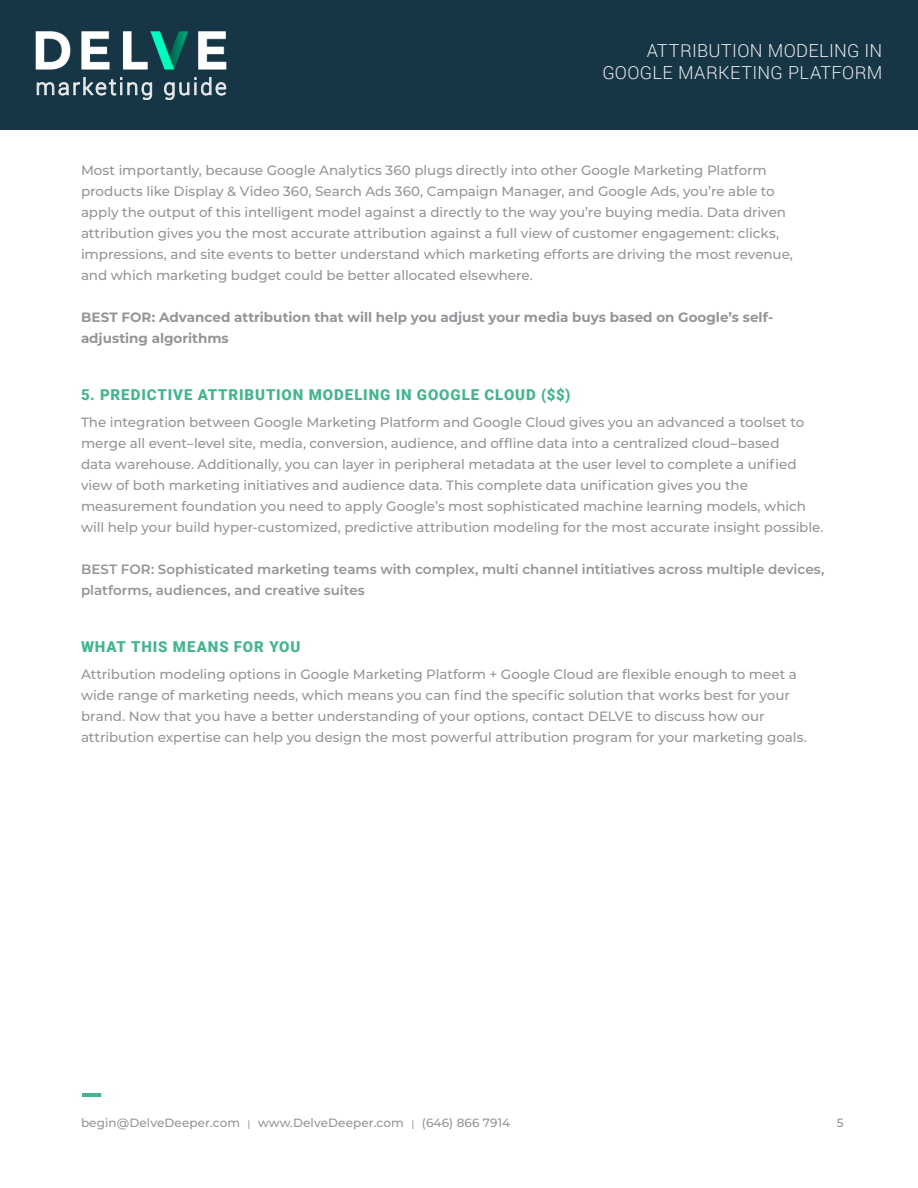
<style>
.page{position:relative;width:918px;height:1188px;background:#fff}
.page>*{position:absolute;margin:0;border:0;box-sizing:border-box;transform-origin:0 0}
.t1{font:300 22.5px "Roboto";letter-spacing:.1em;color:#ebebed}
.t2{font:300 18px/22.5px "Roboto";letter-spacing:.02em;color:#ebebed;text-align:right}
.t3{font:900 15px "Roboto";letter-spacing:.06em;color:#42b591}
.t4{font:500 13.5px/21px "Montserrat";letter-spacing:-.005em;color:#949598}
.t5{font:600 13.5px/21px "Montserrat";color:#949598}
.t6{font:700 13.5px/21px "Montserrat";color:#949598}
.t7{font:500 12px "Montserrat";letter-spacing:.01em;color:#949598}
.s1{font-weight:300;font-size:16.5px}
</style>
<div class="page">
<hr style="left:82px;top:1094px;width:19px;height:3px;background:#42b591">
<div style="left:0;top:0;width:918px;height:130px;background:#163645"></div>
<img style="left:35px;top:31px;width:192px;height:53px">
<svg style="left:37px;top:77px;width:115px;height:23px"></svg>
<svg style="left:164px;top:77px;width:63px;height:23px"></svg>
<h1 class="t1" style="left:36px;top:71px;width:193px">marketing guide</h1>
<h2 class="t2" style="left:602px;top:38px;width:281px">ATTRIBUTION MODELING IN<br>GOOGLE MARKETING PLATFORM</h2>
<p class="t4" style="left:81px;top:159px;width:714px">Most importantly, because Google Analytics 360 plugs directly into other Google Marketing Platform products like Display &amp; Video 360, Search Ads 360, Campaign Manager, and Google Ads, you’re able to apply the output of this intelligent model against a directly to the way you’re buying media. Data driven attribution gives you the most accurate attribution against a full view of customer engagement: clicks, impressions, and site events to better understand which marketing efforts are driving the most revenue, and which marketing budget could be better allocated elsewhere.</p>
<p class="t6" style="left:81px;top:306px;width:694px">BEST FOR: Advanced attribution that will help you adjust your media buys based on Google’s self&shy;adjusting algorithms</p>
<p class="t3" style="left:81px;top:384px;width:491px">5. PREDICTIVE ATTRIBUTION MODELING IN GOOGLE CLOUD ($$)</p>
<p class="t4" style="left:81px;top:411px;width:744px">The integration between Google Marketing Platform and Google Cloud gives you an advanced a toolset to merge all event–level site, media, conversion, audience, and offline data into a centralized cloud–based<br>data warehouse. Additionally, you can layer in peripheral metadata at the user level to complete a unified view of both marketing initiatives and audience data. This complete data unification gives you the measurement foundation you need to apply Google’s most sophisticated machine learning models, which will help your build hyper-customized, predictive attribution modeling for the most accurate insight possible.</p>
<p class="t5" style="left:81px;top:558px;width:745px">BEST FOR: Sophisticated marketing teams with complex, multi channel intitiatives across multiple devices, platforms, audiences, and creative suites</p>
<p class="t3" style="left:81px;top:636px;width:221px">WHAT THIS MEANS FOR YOU</p>
<p class="t4" style="left:81px;top:663px;width:727px">Attribution modeling options in Google Marketing Platform + Google Cloud are flexible enough to meet a wide range of marketing needs, which means you can find the specific solution that works best for your brand. Now that you have a better understanding of your options, contact DELVE to discuss how our attribution expertise can help you design the most powerful attribution program for your marketing goals.</p>
<p class="t7" style="left:81px;top:1115px;width:431px">begin@DelveDeeper.com <span class="s1">ı</span> www.DelveDeeper.com <span class="s1">ı</span> (646) 866 7914</p>
<p class="t7" style="left:837px;top:1115px;width:8px">5</p>
</div>
